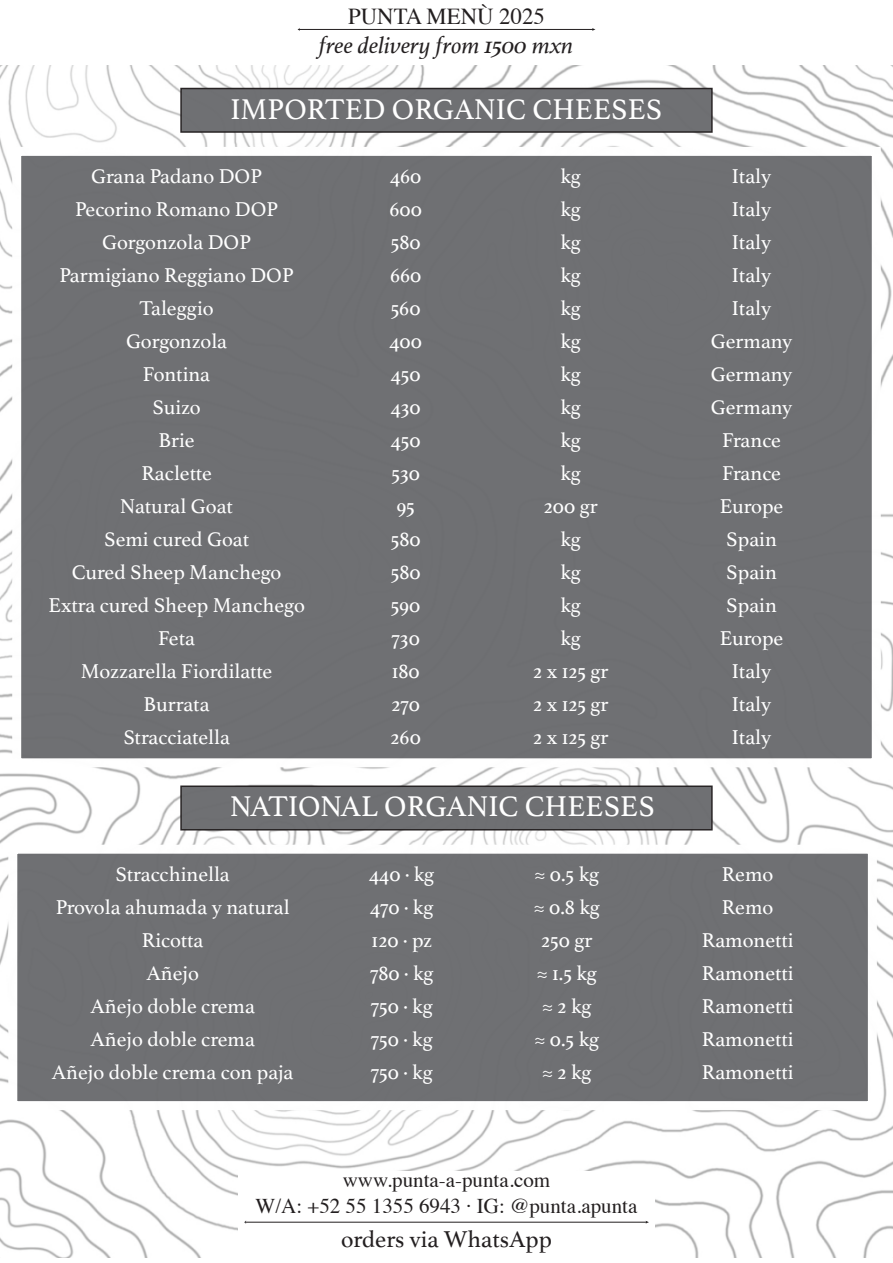
<style>
.page{position:relative;width:893px;height:1263px;background:#fff}
.page>*{position:absolute;margin:0;border:0;box-sizing:border-box;transform-origin:0 0}
.t1{font:30px "Athelas";color:#fff}
.t2{font:italic 24px "Athelas";color:#231f20}
.t3{font:24px "Athelas";color:#231f20}
.t4{font:22.8px "Times";color:#231f20}
.t5{font:21px/33px "Athelas";color:#fff;text-align:center}
.t6{font:21px/25.2px "Times";color:#231f20;text-align:center}
</style>
<div class="page">
<img style="left:0;top:66px;width:893px;height:1191px">
<div style="left:238px;top:1171px;width:417px;height:88px;background:#fff"></div>
<hr style="left:245px;top:1222px;width:402px;height:1px;background:#231f20">
<div style="left:180px;top:88px;width:533px;height:45px;background:#6c6d70;border:2px solid #231f20"></div>
<div style="left:12px;top:147px;width:869px;height:620px;background:#6c6d70;border:9px solid #fff"></div>
<div style="left:180px;top:785px;width:533px;height:45px;background:#6c6d70;border:2px solid #231f20"></div>
<div style="left:8px;top:845px;width:869px;height:265px;background:#6c6d70;border:9px solid #fff"></div>
<hr style="left:299px;top:29px;width:294px;height:1px;background:#231f20">
<p class="t4" style="left:348px;top:-5px;width:198px">PUNTA MENÙ 2025</p>
<p class="t2" style="left:319px;top:27px;width:256px">free delivery from 1500 mxn</p>
<h1 class="t1" style="left:230px;top:85px;width:433px">IMPORTED ORGANIC CHEESES</h1>
<p class="t5" style="left:48px;top:159px;width:258px">Grana Padano DOP<br>Pecorino Romano DOP<br>Gorgonzola DOP<br>Parmigiano Reggiano DOP<br>Taleggio<br>Gorgonzola<br>Fontina<br>Suizo<br>Brie<br>Raclette<br>Natural Goat<br>Semi cured Goat<br>Cured Sheep Manchego<br>Extra cured Sheep Manchego<br>Feta<br>Mozzarella Fiordilatte<br>Burrata<br>Stracciatella</p>
<p class="t5" style="left:533px;top:159px;width:77px">kg<br>kg<br>kg<br>kg<br>kg<br>kg<br>kg<br>kg<br>kg<br>kg<br>200 gr kg<br>kg<br>kg<br>kg<br>2 x 125 gr<br>2 x 125 gr<br>2 x 125 gr</p>
<p class="t5" style="left:389px;top:159px;width:34px">460<br>600<br>580<br>660<br>560<br>400<br>450<br>430<br>450<br>530<br>95<br>580<br>580<br>590<br>730<br>180<br>270<br>260</p>
<p class="t5" style="left:711px;top:159px;width:83px">Italy<br>Italy<br>Italy<br>Italy<br>Italy<br>Germany<br>Germany<br>Germany<br>France<br>France<br>Europe<br>Spain<br>Spain<br>Spain<br>Europe<br>Italy<br>Italy<br>Italy</p>
<h1 class="t1" style="left:230px;top:783px;width:426px">NATIONAL ORGANIC CHEESES</h1>
<p class="t5" style="left:52px;top:857px;width:243px">Stracchinella<br>Provola ahumada y natural<br>Ricotta<br>Añejo<br>Añejo doble crema<br>Añejo doble crema<br>Añejo doble crema con paja</p>
<p class="t5" style="left:534px;top:857px;width:68px">≈ 0.5 kg ≈ 0.8 kg<br>250 gr ≈ 1.5 kg ≈ 2 kg<br>≈ 0.5 kg ≈ 2 kg</p>
<p class="t5" style="left:369px;top:857px;width:67px;text-align:justify">440 · kg 470 · kg 120 · pz 780 · kg 750 · kg 750 · kg 750 · kg</p>
<p class="t5" style="left:702px;top:857px;width:93px">Remo<br>Remo<br>Ramonetti<br>Ramonetti<br>Ramonetti<br>Ramonetti<br>Ramonetti</p>
<p class="t6" style="left:256px;top:1166px;width:383px">www.punta-a-punta.com<br>W/A: +52 55 1355 6943 · IG: @punta.apunta</p>
<p class="t3" style="left:341px;top:1220px;width:212px">orders via WhatsApp</p>
</div>
